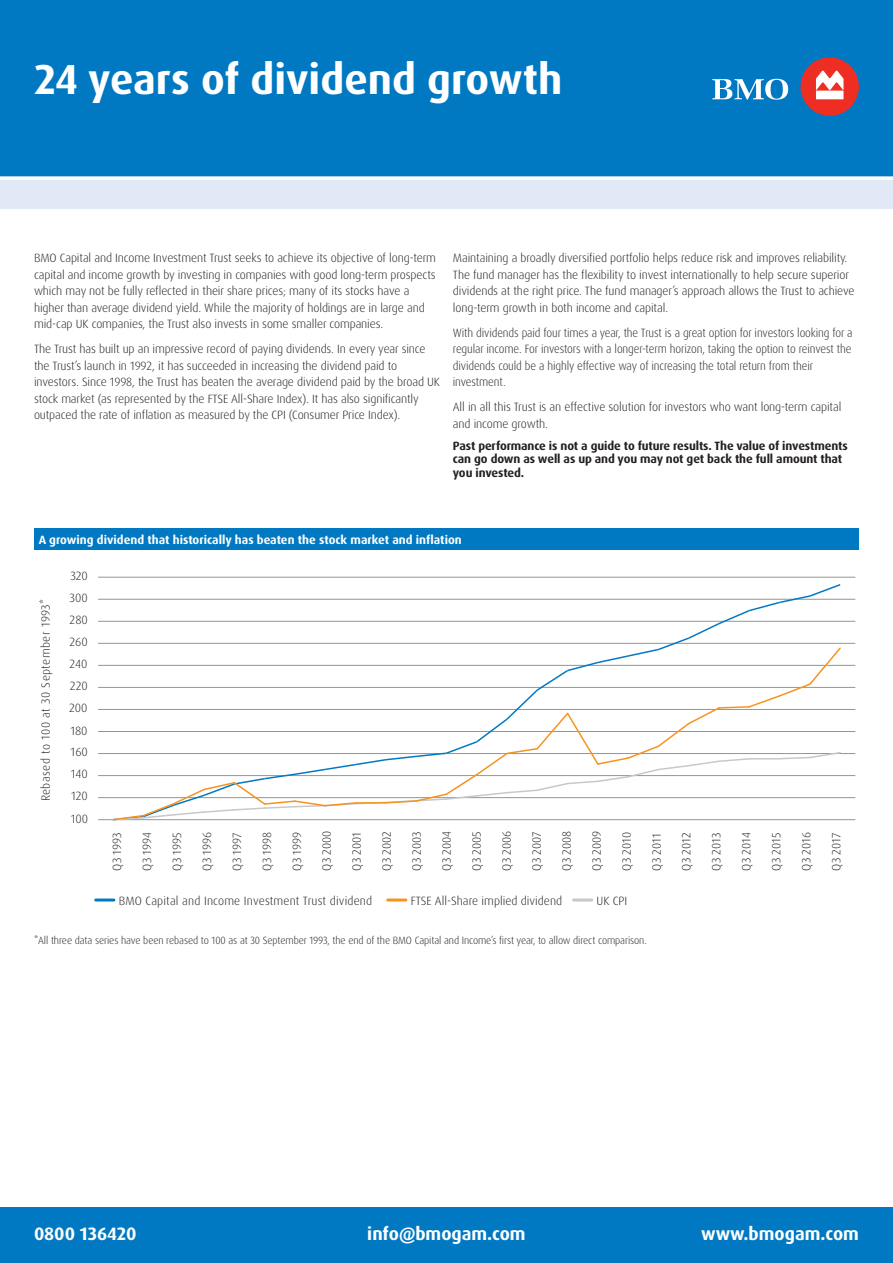
<style>
.page{position:relative;width:893px;height:1263px;background:#fff}
.page>*{position:absolute;margin:0;border:0;box-sizing:border-box;transform-origin:0 0}
.t1{font:700 42px "Dax Pro";color:#fff}
.t2{font:700 18px "Dax Pro";color:#fff}
.Body_text{font:300 12px/16.5px "Dax Pro";letter-spacing:-.01em;color:#231f20}
.Body_text-2{font:300 12px/16.5px "Dax Pro";letter-spacing:-.01em;color:#231f20;scale:.94 1}
.Body_text-3{font:700 12px/13.5px "Dax Pro";letter-spacing:-.01em;color:#231f20}
.Table_text{font:700 12px "Dax Pro";color:#fff}
.Body_text-4{font:300 12px "Dax Pro";letter-spacing:.01em;color:#231f20}
.Body_text-5{font:300 12px "Dax Pro";letter-spacing:.035em;color:#231f20}
.BODY_8_11_Light{font:300 10.5px "Dax Pro";letter-spacing:-.01em;color:#231f20}
</style>
<div class="page">
<div style="left:0;top:0;width:893px;height:181px;background:#0079c2"></div>
<div style="left:0;top:181px;width:893px;height:27px;background:#e1e9f6"></div>
<div style="left:0;top:176px;width:893px;height:5px;background:#fff"></div>
<hr style="left:388px;top:898px;width:18px;height:3px;background:#f7931d">
<hr style="left:574px;top:898px;width:18px;height:3px;background:#c7c8ca">
<hr style="left:96px;top:898px;width:18px;height:3px;background:#0079c2">
<hr style="left:98px;top:819px;width:757px;height:1px;background:#939598">
<hr style="left:98px;top:797px;width:757px;height:1px;background:#939598">
<hr style="left:98px;top:775px;width:757px;height:1px;background:#939598">
<hr style="left:98px;top:753px;width:757px;height:1px;background:#939598">
<hr style="left:98px;top:731px;width:757px;height:1px;background:#939598">
<hr style="left:98px;top:709px;width:757px;height:1px;background:#939598">
<hr style="left:98px;top:687px;width:757px;height:1px;background:#939598">
<hr style="left:98px;top:665px;width:757px;height:1px;background:#939598">
<hr style="left:98px;top:643px;width:757px;height:1px;background:#939598">
<hr style="left:98px;top:621px;width:757px;height:1px;background:#939598">
<hr style="left:98px;top:599px;width:757px;height:1px;background:#939598">
<hr style="left:98px;top:577px;width:757px;height:1px;background:#939598">
<svg style="left:112px;top:584px;width:730px;height:237px"></svg>
<div style="left:35px;top:529px;width:824px;height:21px;background:#0079c2"></div>
<div style="left:0;top:1208px;width:893px;height:55px;background:#0079c2"></div>
<div style="left:800px;top:57px;width:59px;height:59px;background:#ee2e22;border-radius:50%"></div>
<svg style="left:816px;top:71px;width:27px;height:28px"></svg>
<svg style="left:712px;top:79px;width:76px;height:21px"></svg>
<p class="t1" style="left:34px;top:52px;width:530px">24 years of dividend growth</p>
<p class="Body_text" style="left:34px;top:250px;width:403px">BMO Capital and Income Investment Trust seeks to achieve its objective of long-term capital and income growth by investing in companies with good long-term prospects which may not be fully reflected in their share prices; many of its stocks have a higher than average dividend yield. While the majority of holdings are in large and mid-cap UK companies, the Trust also invests in some smaller companies.</p>
<p class="Body_text" style="left:34px;top:341px;width:408px">The Trust has built up an impressive record of paying dividends. In every year since the Trust’s launch in 1992, it has succeeded in increasing the dividend paid to investors. Since 1998, the Trust has beaten the average dividend paid by the broad UK stock market (as represented by the FTSE All-Share Index). It has also significantly outpaced the rate of inflation as measured by the CPI (Consumer Price Index).</p>
<p class="Body_text" style="left:453px;top:250px;width:403px">Maintaining a broadly diversified portfolio helps reduce risk and improves reliability.<br>The fund manager has the flexibility to invest internationally to help secure superior dividends at the right price. The fund manager’s approach allows the Trust to achieve long-term growth in both income and capital.</p>
<p class="Body_text-2" style="left:453px;top:325px;width:427px">With dividends paid four times a year, the Trust is a great option for investors looking for a regular income. For investors with a longer-term horizon, taking the option to reinvest the dividends could be a highly effective way of increasing the total return from their investment.</p>
<p class="Body_text" style="left:453px;top:399px;width:390px">All in all this Trust is an effective solution for investors who want long-term capital and income growth.</p>
<p class="Body_text-3" style="left:453px;top:439px;width:396px">Past performance is not a guide to future results. The value of investments can go down as well as up and you may not get back the full amount that you invested.</p>
<p class="Table_text" style="left:39px;top:532px;width:424px">A growing dividend that historically has beaten the stock market and inflation</p>
<p class="Body_text-5" style="left:38px;top:801px;width:204px;rotate:-90deg">Rebased to 100 at 30 September 1993*</p>
<p class="Body_text" style="left:70px;top:567px;width:19px">320</p>
<p class="Body_text" style="left:70px;top:589px;width:20px">300</p>
<p class="Body_text" style="left:70px;top:611px;width:20px">280</p>
<p class="Body_text" style="left:70px;top:634px;width:20px">260</p>
<p class="Body_text" style="left:70px;top:655px;width:19px">240</p>
<p class="Body_text" style="left:70px;top:677px;width:19px">220</p>
<p class="Body_text" style="left:69px;top:700px;width:20px">200</p>
<p class="Body_text" style="left:70px;top:722px;width:19px">180</p>
<p class="Body_text" style="left:71px;top:744px;width:19px">160</p>
<p class="Body_text" style="left:71px;top:765px;width:18px">140</p>
<p class="Body_text" style="left:71px;top:788px;width:18px">120</p>
<p class="Body_text" style="left:71px;top:811px;width:19px">100</p>
<p class="Body_text" style="left:109px;top:870px;width:39px;rotate:-90deg">Q3 1993</p>
<p class="Body_text" style="left:139px;top:870px;width:40px;rotate:-90deg">Q3 1994</p>
<p class="Body_text" style="left:169px;top:870px;width:40px;rotate:-90deg">Q3 1995</p>
<p class="Body_text" style="left:199px;top:870px;width:40px;rotate:-90deg">Q3 1996</p>
<p class="Body_text" style="left:229px;top:870px;width:40px;rotate:-90deg">Q3 1997</p>
<p class="Body_text" style="left:259px;top:870px;width:40px;rotate:-90deg">Q3 1998</p>
<p class="Body_text" style="left:289px;top:870px;width:40px;rotate:-90deg">Q3 1999</p>
<p class="Body_text" style="left:319px;top:870px;width:42px;rotate:-90deg">Q3 2000</p>
<p class="Body_text" style="left:349px;top:870px;width:40px;rotate:-90deg">Q3 2001</p>
<p class="Body_text" style="left:379px;top:870px;width:41px;rotate:-90deg">Q3 2002</p>
<p class="Body_text" style="left:408px;top:870px;width:41px;rotate:-90deg">Q3 2003</p>
<p class="Body_text" style="left:438px;top:870px;width:41px;rotate:-90deg">Q3 2004</p>
<p class="Body_text" style="left:468px;top:870px;width:41px;rotate:-90deg">Q3 2005</p>
<p class="Body_text" style="left:498px;top:870px;width:41px;rotate:-90deg">Q3 2006</p>
<p class="Body_text" style="left:528px;top:870px;width:41px;rotate:-90deg">Q3 2007</p>
<p class="Body_text" style="left:558px;top:870px;width:41px;rotate:-90deg">Q3 2008</p>
<p class="Body_text" style="left:588px;top:870px;width:41px;rotate:-90deg">Q3 2009</p>
<p class="Body_text" style="left:618px;top:870px;width:40px;rotate:-90deg">Q3 2010</p>
<p class="Body_text" style="left:648px;top:870px;width:38px;rotate:-90deg">Q3 2011</p>
<p class="Body_text" style="left:678px;top:870px;width:39px;rotate:-90deg">Q3 2012</p>
<p class="Body_text" style="left:708px;top:870px;width:39px;rotate:-90deg">Q3 2013</p>
<p class="Body_text" style="left:738px;top:870px;width:39px;rotate:-90deg">Q3 2014</p>
<p class="Body_text" style="left:768px;top:870px;width:39px;rotate:-90deg">Q3 2015</p>
<p class="Body_text" style="left:798px;top:870px;width:40px;rotate:-90deg">Q3 2016</p>
<p class="Body_text" style="left:828px;top:870px;width:39px;rotate:-90deg">Q3 2017</p>
<p class="Body_text-4" style="left:119px;top:893px;width:255px">BMO Capital and Income Investment Trust dividend</p>
<p class="Body_text" style="left:411px;top:892px;width:153px">FTSE All-Share implied dividend</p>
<p class="Body_text" style="left:597px;top:892px;width:32px">UK CPI</p>
<p class="BODY_8_11_Light" style="left:34px;top:933px;width:614px">*All three data series have been rebased to 100 as at 30 September 1993, the end of the BMO Capital and Income’s first year, to allow direct comparison.</p>
<p class="t2" style="left:34px;top:1222px;width:104px">0800 136420</p>
<p class="t2" style="left:367px;top:1222px;width:160px">info@bmogam.com</p>
<p class="t2" style="left:701px;top:1222px;width:159px">www.bmogam.com</p>
</div>
